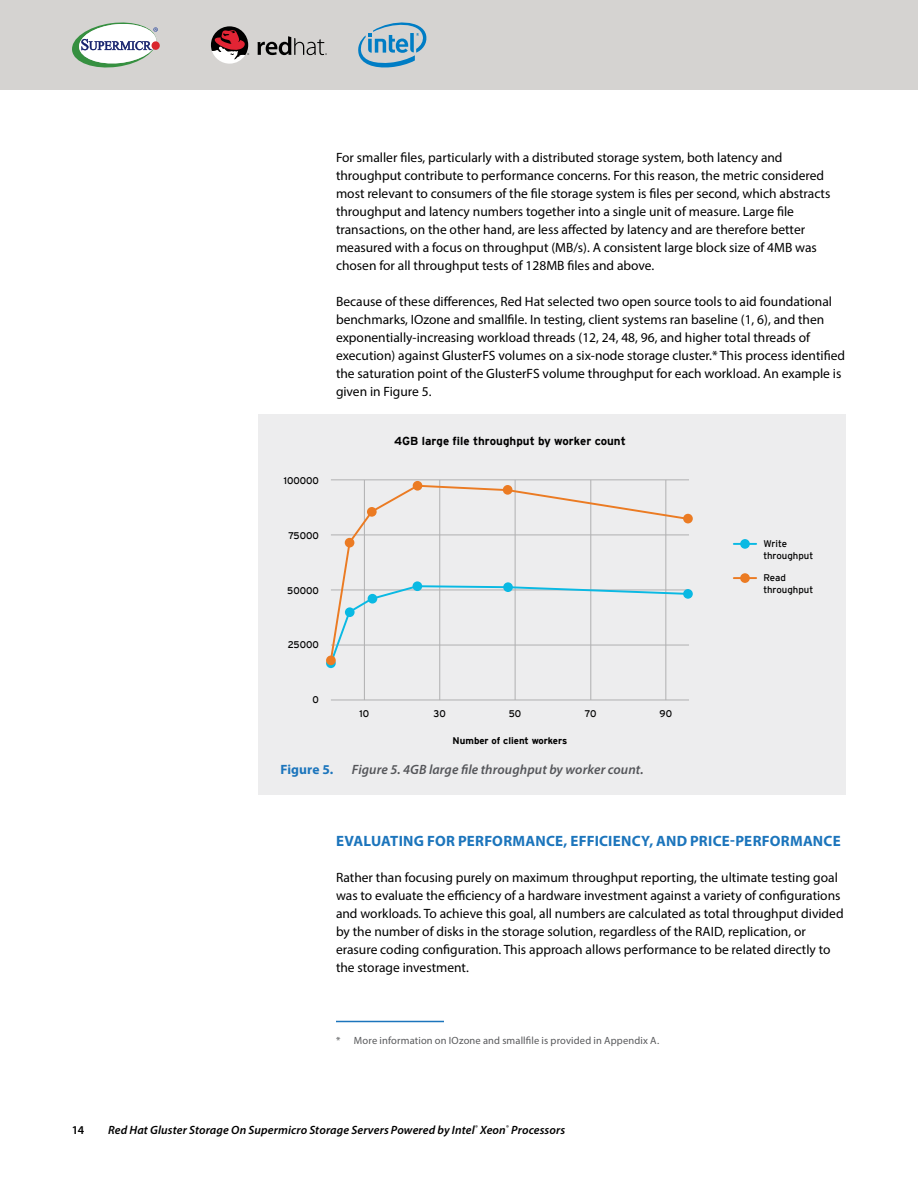
<style>
.page{position:relative;width:918px;height:1188px;background:#fff}
.page>*{position:absolute;margin:0;border:0;box-sizing:border-box;transform-origin:0 0}
.t1{font:700 15px "Myriad Pro";letter-spacing:.015em;color:#1c75bc}
.t2{font:13.5px/18px "Myriad Pro";color:#000}
.t3{font:italic 600 13.5px "Myriad Pro";letter-spacing:.005em;color:#55565a}
.t4{font:700 13.5px "Myriad Pro";letter-spacing:.01em;color:#1c75bc}
.t5{font:italic 600 12px "Myriad Pro";letter-spacing:.01em;color:#000}
.t6{font:600 12px "Myriad Pro";color:#000}
.t7{font:700 11.55px "Interstate";color:#000}
.t8{font:10.5px "Myriad Pro";letter-spacing:.015em;color:#58595b}
.t9{font:9.6px/11.6px "Interstate";color:#000}
.t10{font:700 9.6px "Interstate";color:#000}
</style>
<div class="page">
<div style="left:0;top:0;width:918px;height:90px;background:#d5d3d1"></div>
<svg style="left:152px;top:41px;width:8px;height:9px"></svg>
<svg style="left:72px;top:22px;width:86px;height:46px"></svg>
<svg style="left:358px;top:22px;width:68px;height:46px"></svg>
<svg style="left:258px;top:36px;width:69px;height:19px"></svg>
<svg style="left:211px;top:26px;width:38px;height:38px"></svg>
<hr style="left:336px;top:1021px;width:108px;height:1px;background:#1c75bc">
<div style="left:258px;top:414px;width:588px;height:381px;background:#ededee"></div>
<hr style="left:331px;top:479px;width:358px;height:1px;background:#b0b0b1">
<hr style="left:364px;top:480px;width:1px;height:220px;background:#b0b0b1">
<hr style="left:439px;top:480px;width:1px;height:220px;background:#b0b0b1">
<hr style="left:515px;top:480px;width:1px;height:220px;background:#b0b0b1">
<hr style="left:590px;top:480px;width:1px;height:220px;background:#b0b0b1">
<hr style="left:665px;top:480px;width:1px;height:220px;background:#b0b0b1">
<hr style="left:331px;top:699px;width:358px;height:1px;background:#b0b0b1">
<hr style="left:734px;top:543px;width:22px;height:2px;background:#0ab9e3">
<hr style="left:734px;top:577px;width:22px;height:2px;background:#eb7b23">
<div style="left:740px;top:539px;width:10px;height:10px;background:#0ab9e3;border-radius:50%"></div>
<div style="left:740px;top:573px;width:10px;height:10px;background:#eb7b23;border-radius:50%"></div>
<svg style="left:329px;top:483px;width:361px;height:180px"></svg>
<svg style="left:326px;top:658px;width:10px;height:10px"></svg>
<div style="left:326px;top:656px;width:10px;height:9px;background:#eb7b23;border-radius:50%"></div>
<div style="left:345px;top:607px;width:10px;height:10px;background:#0ab9e3;border-radius:50%"></div>
<div style="left:413px;top:581px;width:9px;height:10px;background:#0ab9e3;border-radius:50%"></div>
<div style="left:368px;top:594px;width:9px;height:10px;background:#0ab9e3;border-radius:50%"></div>
<div style="left:503px;top:582px;width:10px;height:10px;background:#0ab9e3;border-radius:50%"></div>
<div style="left:683px;top:589px;width:10px;height:10px;background:#0ab9e3;border-radius:50%"></div>
<div style="left:345px;top:538px;width:9px;height:10px;background:#eb7b23;border-radius:50%"></div>
<div style="left:413px;top:481px;width:9px;height:10px;background:#eb7b23;border-radius:50%"></div>
<div style="left:367px;top:507px;width:10px;height:10px;background:#eb7b23;border-radius:50%"></div>
<div style="left:503px;top:485px;width:9px;height:10px;background:#eb7b23;border-radius:50%"></div>
<div style="left:683px;top:514px;width:10px;height:9px;background:#eb7b23;border-radius:50%"></div>
<p class="t2" style="left:336px;top:148px;width:496px">For smaller files, particularly with a distributed storage system, both latency and throughput contribute to performance concerns. For this reason, the metric considered most relevant to consumers of the file storage system is files per second, which abstracts throughput and latency numbers together into a single unit of measure. Large file transactions, on the other hand, are less affected by latency and are therefore better measured with a focus on throughput (MB/s). A consistent large block size of 4MB was chosen for all throughput tests of 128MB files and above.</p>
<p class="t2" style="left:336px;top:292px;width:511px">Because of these differences, Red Hat selected two open source tools to aid foundational benchmarks, IOzone and smallfile. In testing, client systems ran baseline (1, 6), and then exponentially-increasing workload threads (12, 24, 48, 96, and higher total threads of execution) against GlusterFS volumes on a six-node storage cluster.* This process identified the saturation point of the GlusterFS volume throughput for each workload. An example is given in Figure 5.</p>
<p class="t9" style="left:284px;top:475px;width:37px">100000</p>
<p class="t9" style="left:288px;top:530px;width:32px">75000</p>
<p class="t9" style="left:287px;top:585px;width:33px">50000</p>
<p class="t9" style="left:288px;top:639px;width:33px">25000</p>
<p class="t9" style="left:313px;top:694px;width:8px">0</p>
<p class="t7" style="left:394px;top:435px;width:233px">4GB large file throughput by worker count</p>
<p class="t9" style="left:360px;top:707px;width:11px">10</p>
<p class="t9" style="left:434px;top:707px;width:14px">30</p>
<p class="t9" style="left:509px;top:707px;width:14px">50</p>
<p class="t9" style="left:585px;top:707px;width:13px">70</p>
<p class="t9" style="left:660px;top:707px;width:14px">90</p>
<p class="t10" style="left:453px;top:735px;width:116px">Number of client workers</p>
<p class="t4" style="left:280px;top:761px;width:54px">Figure 5.</p>
<p class="t3" style="left:352px;top:761px;width:293px">Figure 5. 4GB large file throughput by worker count.</p>
<p class="t9" style="left:763px;top:538px;width:51px">Write throughput</p>
<p class="t9" style="left:763px;top:572px;width:51px">Read throughput</p>
<p class="t1" style="left:336px;top:831px;width:506px">EVALUATING FOR PERFORMANCE, EFFICIENCY, AND PRICE-PERFORMANCE</p>
<p class="t2" style="left:336px;top:868px;width:509px">Rather than focusing purely on maximum throughput reporting, the ultimate testing goal was to evaluate the efficiency of a hardware investment against a variety of configurations and workloads. To achieve this goal, all numbers are calculated as total throughput divided by the number of disks in the storage solution, regardless of the RAID, replication, or erasure coding configuration. This approach allows performance to be related directly to the storage investment.</p>
<p class="t8" style="left:336px;top:1034px;width:325px">* More information on IOzone and smallfile is provided in Appendix A.</p>
<p class="t6" style="left:72px;top:1122px;width:14px">14</p>
<p class="t5" style="left:108px;top:1122px;width:459px">Red Hat Gluster Storage On Supermicro Storage Servers Powered by Intel<sup>®</sup> Xeon<sup>®</sup> Processors</p>
</div>
